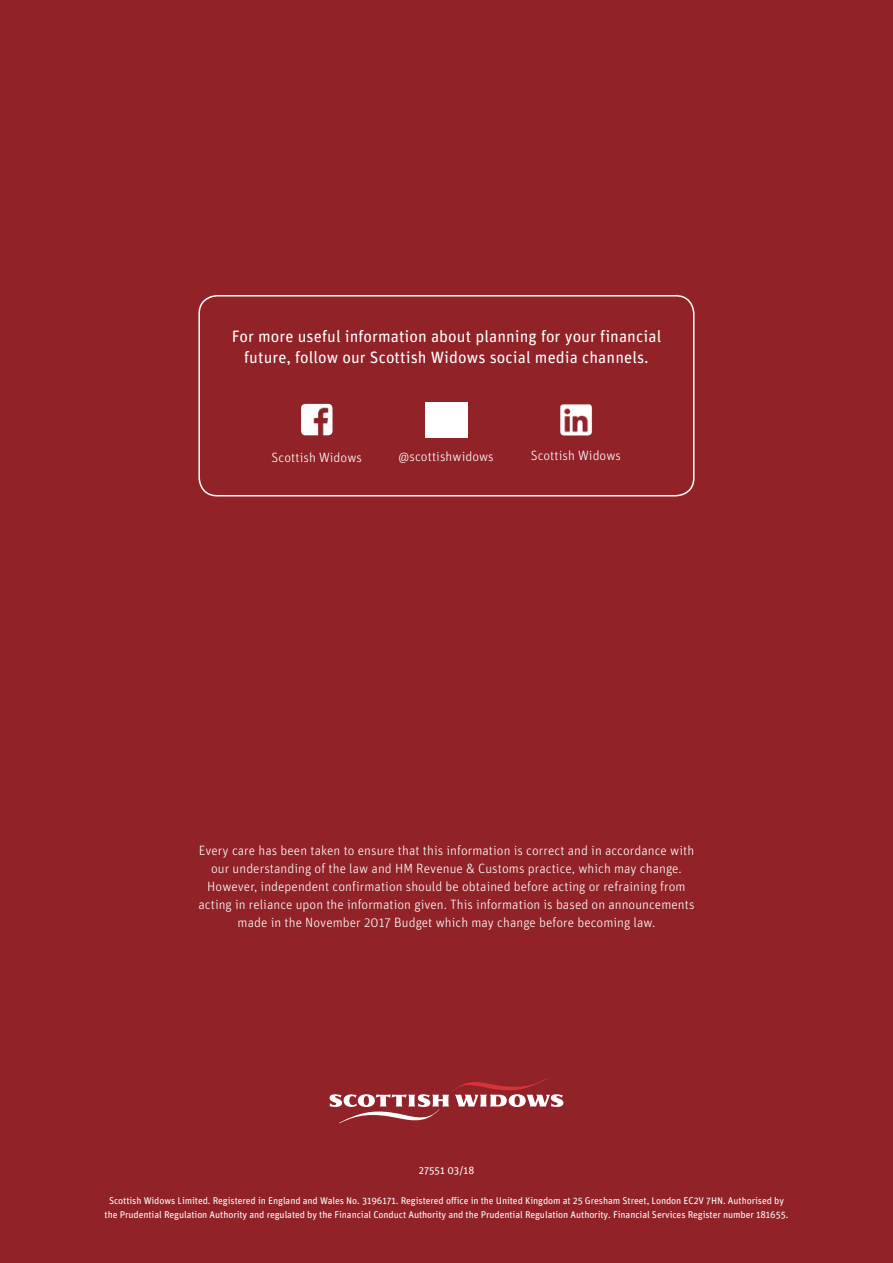
<style>
.page{position:relative;width:893px;height:1263px;background:#912227}
.page>*{position:absolute;margin:0;border:0;box-sizing:border-box;transform-origin:0 0}
.t1{font:16.5px/21px "Unit Rounded Pro";letter-spacing:.005em;color:#fff;text-align:center}
.t2{font:300 13.5px/18px "Unit Rounded Pro";letter-spacing:.005em;color:#fff;text-align:center}
.t3{font:10.5px "Unit Rounded Pro";letter-spacing:.005em;color:#fff}
.t4{font:9.75px/13.5px "Unit Rounded Pro";letter-spacing:-.01em;color:#fff;text-align:center}
</style>
<div class="page">
<svg style="left:330px;top:1078px;width:233px;height:45px"></svg>
<img style="left:425px;top:403px;width:42px;height:35px">
<img style="left:560px;top:404px;width:32px;height:31px">
<div style="left:198px;top:295px;width:496px;height:201px;border:2px solid #fff;border-radius:18px"></div>
<img style="left:301px;top:404px;width:31px;height:31px">
<p class="t1" style="left:232px;top:325px;width:431px">For more useful information about planning for your financial future, follow our Scottish Widows social media channels.</p>
<p class="t2" style="left:272px;top:448px;width:92px">Scottish Widows</p>
<p class="t2" style="left:399px;top:447px;width:97px">@scottishwidows</p>
<p class="t2" style="left:531px;top:446px;width:92px">Scottish Widows</p>
<p class="t2" style="left:198px;top:841px;width:498px">Every care has been taken to ensure that this information is correct and in accordance with our understanding of the law and HM Revenue &amp; Customs practice, which may change.<br>However, independent confirmation should be obtained before acting or refraining from acting in reliance upon the information given. This information is based on announcements made in the November 2017 Budget which may change before becoming law.</p>
<p class="t3" style="left:419px;top:1162px;width:57px">27551 03/18</p>
<p class="t4" style="left:105px;top:1193px;width:685px">Scottish Widows Limited. Registered in England and Wales No. 3196171. Registered office in the United Kingdom at 25 Gresham Street, London EC2V 7HN. Authorised by the Prudential Regulation Authority and regulated by the Financial Conduct Authority and the Prudential Regulation Authority. Financial Services Register number 181655.</p>
</div>
